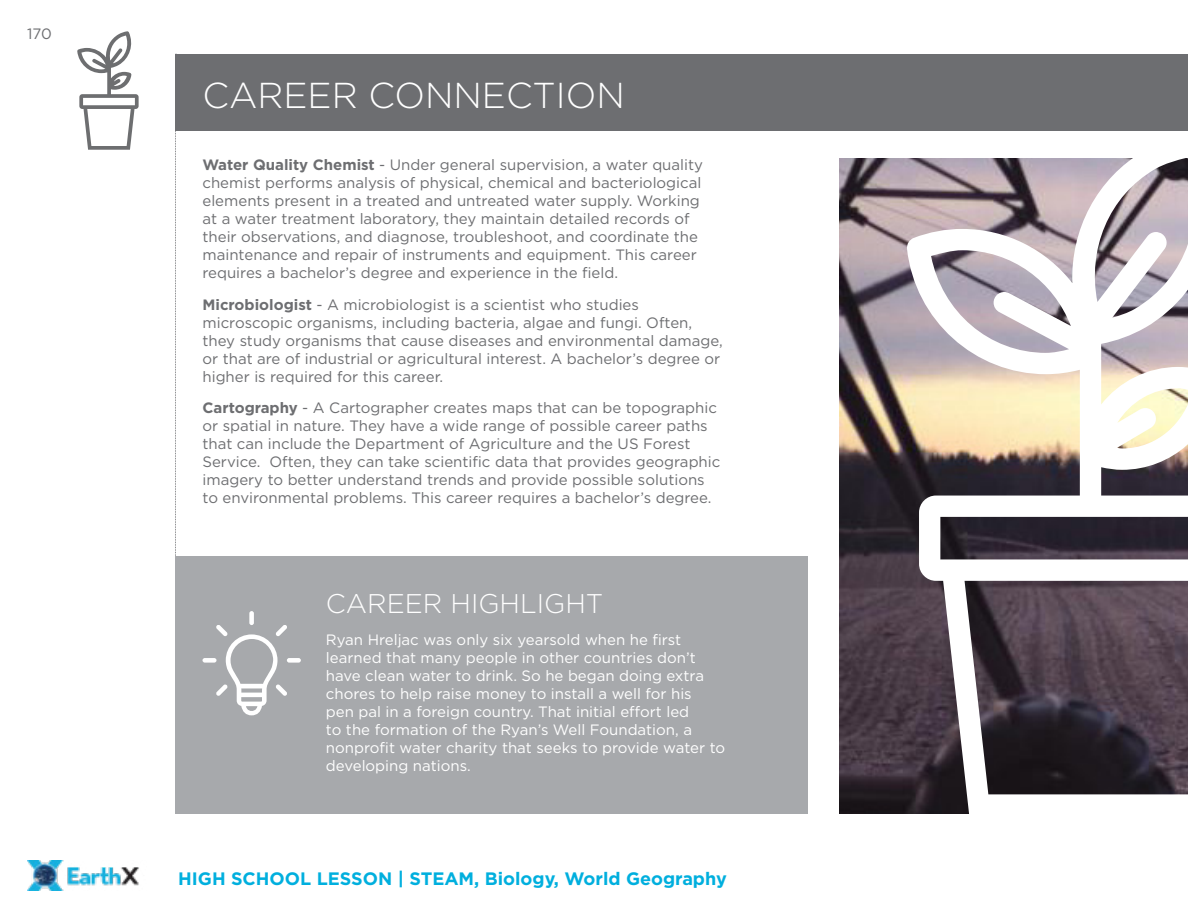
<style>
.page{position:relative;width:1188px;height:918px;background:#fff}
.page>*{position:absolute;margin:0;border:0;box-sizing:border-box;transform-origin:0 0}
.t1{font:300 36px "Gotham";color:#fff}
.t2{font:300 27px "Gotham";color:#fff}
.t3{font:700 18px "Gotham";color:#00afde}
.t4{font:15px/18px "Gotham";color:#6d6e71}
.t5{font:15px/18px "Gotham";color:#fff}
.s1{font-weight:700}
</style>
<div class="page">
<img style="left:27px;top:860px;width:112px;height:31px">
<img style="left:839px;top:158px;width:68px;height:655px">
<div style="left:176px;top:54px;width:1012px;height:76px;background:#6d6e71"></div>
<svg style="left:175px;top:54px;width:2px;height:760px"></svg>
<svg style="left:907px;top:158px;width:281px;height:656px"></svg>
<svg style="left:77px;top:31px;width:62px;height:119px"></svg>
<div style="left:175px;top:556px;width:633px;height:257px;background:#a7a9ac"></div>
<div style="left:287px;top:658px;width:14px;height:5px;background:#fff;border-radius:2px"></div>
<div style="left:249px;top:611px;width:5px;height:14px;background:#fff;border-radius:2px"></div>
<div style="left:202px;top:658px;width:15px;height:5px;background:#fff;border-radius:2px"></div>
<svg style="left:216px;top:625px;width:71px;height:90px"></svg>
<p class="t4" style="left:27px;top:24px;width:26px">170</p>
<h1 class="t1" style="left:202px;top:72px;width:424px">CAREER CONNECTION</h1>
<p class="t4" style="left:202px;top:156px;width:502px"><span class="s1">Water Quality Chemist</span> - Under general supervision, a water quality chemist performs analysis of physical, chemical and bacteriological elements present in a treated and untreated water supply. Working at a water treatment laboratory, they maintain detailed records of their observations, and diagnose, troubleshoot, and coordinate the maintenance and repair of instruments and equipment. This career requires a bachelor’s degree and experience in the field.</p>
<p class="t4" style="left:202px;top:295px;width:522px"><span class="s1">Microbiologist</span> - A microbiologist is a scientist who studies microscopic organisms, including bacteria, algae and fungi. Often, they study organisms that cause diseases and environmental damage, or that are of industrial or agricultural interest. A bachelor’s degree or higher is required for this career.</p>
<p class="t4" style="left:202px;top:399px;width:519px"><span class="s1">Cartography</span> - A Cartographer creates maps that can be topographic or spatial in nature. They have a wide range of possible career paths that can include the Department of Agriculture and the US Forest Service. Often, they can take scientific data that provides geographic imagery to better understand trends and provide possible solutions to environmental problems. This career requires a bachelor’s degree.</p>
<h2 class="t2" style="left:326px;top:587px;width:279px">CAREER HIGHLIGHT</h2>
<p class="t5" style="left:326px;top:630px;width:401px">Ryan Hreljac was only six yearsold when he first learned that many people in other countries don’t have clean water to drink. So he began doing extra chores to help raise money to install a well for his<br>pen pal in a foreign country. That initial effort led<br>to the formation of the Ryan’s Well Foundation, a nonprofit water charity that seeks to provide water to developing nations.</p>
<p class="t3" style="left:178px;top:866px;width:550px">HIGH SCHOOL LESSON | STEAM, Biology, World Geography</p>
</div>
